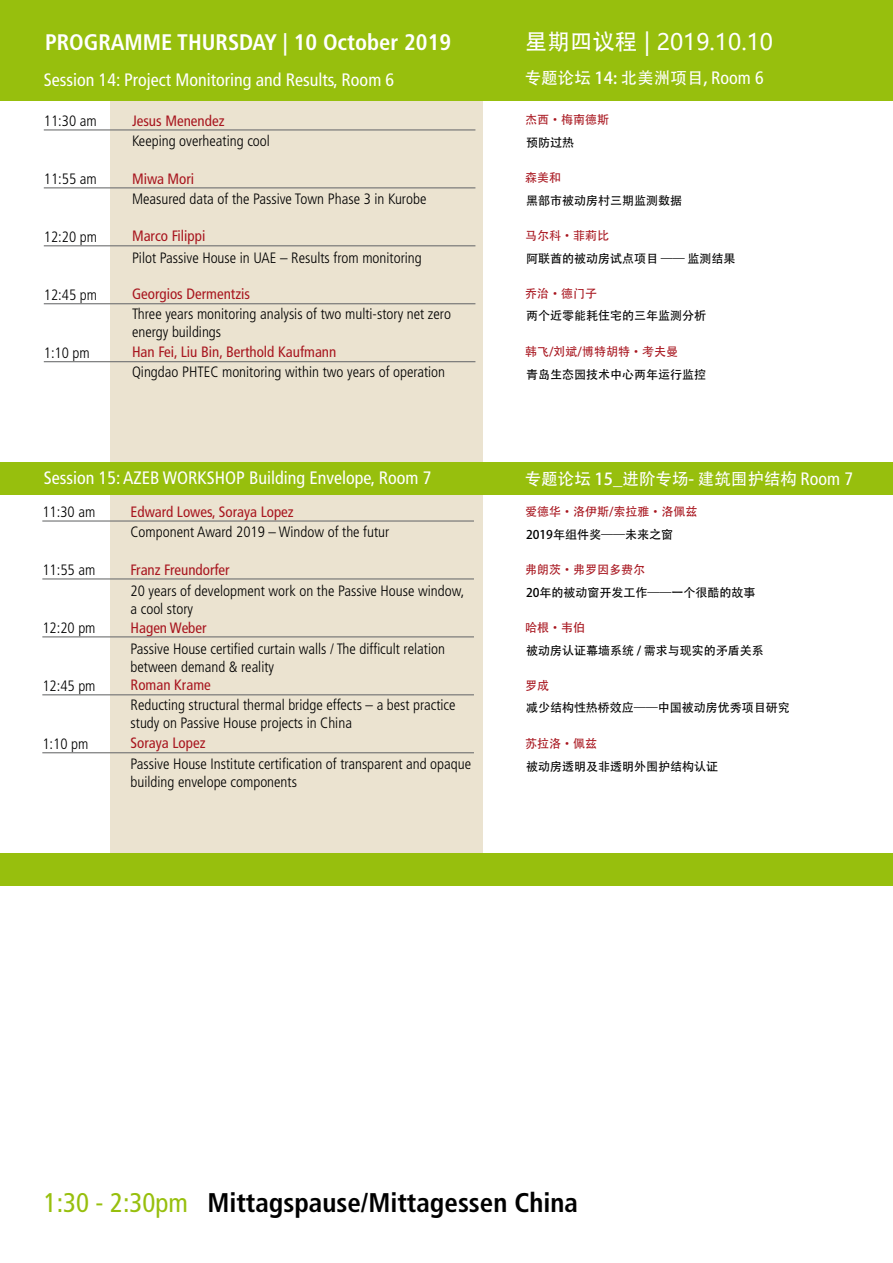
<style>
.page{position:relative;width:893px;height:1263px;background:#fff}
.page>*{position:absolute;margin:0;border:0;box-sizing:border-box;transform-origin:0 0}
.t1{font:700 condensed 27px "Frutiger";color:#000}
.t2{font:700 condensed 22.5px "Frutiger";color:#fff}
.t3{font:22.5px "Microsoft Ya Hei UI";color:#fff}
.t4{font:condensed 18px "Frutiger";color:#fff}
.t5{font:16.5px "Adobe Heiti Std";color:#fff}
.t6{font:300 condensed 15px/18px "Frutiger";color:#000}
.t7{font:condensed 15px "Frutiger";color:#a8161f}
.t8{font:12px "Adobe Heiti Std";color:#000}
.t9{font:12px "Adobe Heiti Std";color:#a8161f}
.s1{font-family:"Adobe Heiti Std"}
.s2{font-family:"Frutiger";font-stretch:condensed;font-size:18px}
.s3{font-weight:400;color:#97bf0d}
</style>
<div class="page">
<div style="left:0;top:0;width:893px;height:100px;background:#97bf0d"></div>
<div style="left:110px;top:101px;width:373px;height:361px;background:#ebe3d0"></div>
<div style="left:110px;top:495px;width:373px;height:360px;background:#ebe3d0"></div>
<div style="left:0;top:462px;width:893px;height:33px;background:#97bf0d"></div>
<div style="left:0;top:853px;width:893px;height:33px;background:#97bf0d"></div>
<hr style="left:44px;top:129px;width:431px;height:1px;background:#707172">
<hr style="left:42px;top:520px;width:432px;height:2px;background:#707172">
<hr style="left:44px;top:303px;width:431px;height:1px;background:#707172">
<hr style="left:42px;top:694px;width:432px;height:1px;background:#707172">
<hr style="left:44px;top:187px;width:431px;height:1px;background:#707172">
<hr style="left:42px;top:578px;width:432px;height:1px;background:#707172">
<hr style="left:44px;top:361px;width:431px;height:1px;background:#707172">
<hr style="left:42px;top:752px;width:432px;height:1px;background:#707172">
<hr style="left:44px;top:245px;width:431px;height:1px;background:#707172">
<hr style="left:42px;top:636px;width:432px;height:1px;background:#707172">
<h2 class="t2" style="left:45px;top:29px;width:408px">PROGRAMME THURSDAY | 10 October 2019</h2>
<p class="t4" style="left:44px;top:70px;width:352px">Session 14: Project Monitoring and Results, Room 6</p>
<h2 class="t3" style="left:525px;top:27px;width:250px"><span class="s1">星期四议程</span> | 2019.10.10</h2>
<p class="t5" style="left:525px;top:68px;width:240px">专题论坛 14: 北美洲项目, <span class="s2">Room 6</span></p>
<p class="t6" style="left:44px;top:112px;width:54px">11:30 am</p>
<p class="t7" style="left:132px;top:112px;width:94px">Jesus Menendez</p>
<p class="t9" style="left:525px;top:112px;width:85px">杰西·梅南德斯</p>
<p class="t6" style="left:132px;top:132px;width:139px">Keeping overheating cool</p>
<p class="t8" style="left:526px;top:136px;width:49px">预防过热</p>
<p class="t6" style="left:44px;top:170px;width:54px">11:55 am</p>
<p class="t7" style="left:132px;top:170px;width:64px">Miwa Mori</p>
<p class="t9" style="left:525px;top:170px;width:37px">森美和</p>
<p class="t6" style="left:132px;top:190px;width:296px">Measured data of the Passive Town Phase 3 in Kurobe</p>
<p class="t8" style="left:526px;top:193px;width:157px">黑部市被动房村三期监测数据</p>
<p class="t6" style="left:44px;top:228px;width:55px">12:20 pm</p>
<p class="t7" style="left:132px;top:228px;width:75px">Marco Filippi</p>
<p class="t9" style="left:525px;top:228px;width:85px">马尔科·菲莉比</p>
<p class="t6" style="left:132px;top:249px;width:291px">Pilot Passive House in UAE – Results from monitoring</p>
<p class="t8" style="left:526px;top:251px;width:211px">阿联酋的被动房试点项目 —— 监测结果</p>
<p class="t6" style="left:44px;top:286px;width:55px">12:45 pm</p>
<p class="t7" style="left:132px;top:285px;width:120px">Georgios Dermentzis</p>
<p class="t9" style="left:525px;top:286px;width:73px">乔治·德门子</p>
<p class="t6" style="left:132px;top:305px;width:320px">Three years monitoring analysis of two multi-story net zero energy buildings</p>
<p class="t8" style="left:526px;top:308px;width:181px">两个近零能耗住宅的三年监测分析</p>
<p class="t6" style="left:44px;top:344px;width:48px">1:10 pm</p>
<p class="t7" style="left:132px;top:343px;width:206px">Han Fei, Liu Bin, Berthold Kaufmann</p>
<p class="t9" style="left:525px;top:344px;width:154px">韩飞/刘斌/博特胡特·考夫曼</p>
<p class="t6" style="left:132px;top:363px;width:315px">Qingdao PHTEC monitoring within two years of operation</p>
<p class="t8" style="left:526px;top:368px;width:181px">青岛生态园技术中心两年运行监控</p>
<p class="t4" style="left:44px;top:467px;width:389px">Session 15: AZEB WORKSHOP Building Envelope, Room 7</p>
<p class="t5" style="left:525px;top:469px;width:330px">专题论坛 15_进阶专场- 建筑围护结构 <span class="s2">Room 7</span></p>
<p class="t6" style="left:42px;top:503px;width:54px">11:30 am</p>
<p class="t7" style="left:131px;top:503px;width:165px">Edward Lowes, Soraya Lopez</p>
<p class="t9" style="left:525px;top:504px;width:174px">爱德华·洛伊斯/索拉雅·洛佩兹</p>
<p class="t6" style="left:131px;top:523px;width:260px">Component Award 2019 – Window of the futur</p>
<p class="t8" style="left:526px;top:527px;width:148px">2019年组件奖——未来之窗</p>
<p class="t6" style="left:42px;top:561px;width:54px">11:55 am</p>
<p class="t7" style="left:131px;top:561px;width:101px">Franz Freundorfer</p>
<p class="t9" style="left:525px;top:562px;width:121px">弗朗茨·弗罗因多费尔</p>
<p class="t6" style="left:131px;top:582px;width:335px">20 years of development work on the Passive House window, a cool story</p>
<p class="t8" style="left:526px;top:585px;width:231px">20年的被动窗开发工作——一个很酷的故事</p>
<p class="t6" style="left:42px;top:619px;width:55px">12:20 pm</p>
<p class="t7" style="left:131px;top:619px;width:78px">Hagen Weber</p>
<p class="t9" style="left:525px;top:620px;width:61px">哈根·韦伯</p>
<p class="t6" style="left:131px;top:640px;width:316px">Passive House certified curtain walls / The difficult relation between demand &amp; reality</p>
<p class="t8" style="left:526px;top:643px;width:239px">被动房认证幕墙系统 / 需求与现实的矛盾关系</p>
<p class="t6" style="left:42px;top:677px;width:55px">12:45 pm</p>
<p class="t7" style="left:131px;top:676px;width:82px">Roman Krame</p>
<p class="t9" style="left:525px;top:678px;width:25px">罗成</p>
<p class="t6" style="left:131px;top:696px;width:326px">Reducting structural thermal bridge effects – a best practice study on Passive House projects in China</p>
<p class="t8" style="left:526px;top:700px;width:265px">减少结构性热桥效应——中国被动房优秀项目研究</p>
<p class="t6" style="left:42px;top:735px;width:48px">1:10 pm</p>
<p class="t7" style="left:131px;top:734px;width:76px">Soraya Lopez</p>
<p class="t9" style="left:525px;top:736px;width:73px">苏拉洛·佩兹</p>
<p class="t6" style="left:131px;top:754px;width:342px">Passive House Institute certification of transparent and opaque building envelope components</p>
<p class="t8" style="left:526px;top:760px;width:193px">被动房透明及非透明外围护结构认证</p>
<h1 class="t1" style="left:44px;top:1186px;width:536px"><span class="s3">1:30 - 2:30pm</span> Mittagspause/Mittagessen China</h1>
</div>
